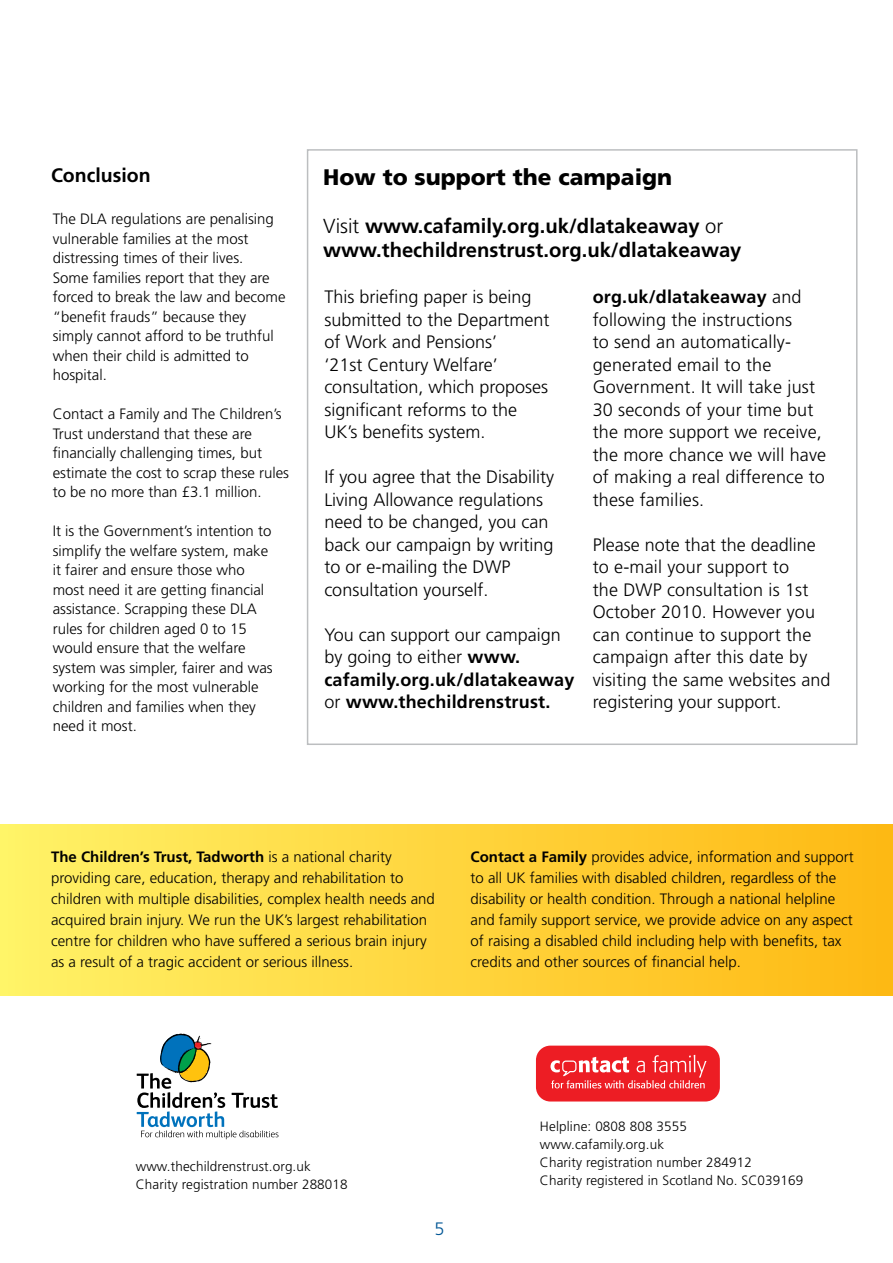
<style>
.page{position:relative;width:893px;height:1263px;background:#fff}
.page>*{position:absolute;margin:0;border:0;box-sizing:border-box;transform-origin:0 0}
.t1{font:900 22.5px "Frutiger";color:#000}
.t2{font:700 20.25px/24px "Frutiger";color:#000}
.t3{font:700 19.5px "Frutiger";color:#000}
.t4{font:300 18px/22.5px "Frutiger";color:#000}
.t5{font:700 18px/22.5px "Frutiger";letter-spacing:.01em;color:#000}
.t6{font:300 18px "Frutiger";color:#005695}
.t7{font:300 15px/19.5px "Frutiger";color:#000}
.t8{font:300 13.5px/18px "Frutiger";letter-spacing:.01em;color:#000}
.s1{font-weight:300}
.s2{font-weight:700}
</style>
<div class="page">
<div style="left:0;top:825px;width:893px;height:170px;background:linear-gradient(to right,#fff368,#feb813)"></div>
<svg style="left:137px;top:1033px;width:141px;height:106px"></svg>
<div style="left:307px;top:149px;width:550px;height:596px;border:2px solid #bcbec0"></div>
<svg style="left:535px;top:1044px;width:186px;height:58px"></svg>
<div style="left:536px;top:1045px;width:184px;height:56px;background:#ed1d24;border-radius:14px"></div>
<svg style="left:550px;top:1055px;width:156px;height:33px"></svg>
<h3 class="t3" style="left:51px;top:164px;width:101px">Conclusion</h3>
<h1 class="t1" style="left:323px;top:163px;width:350px">How to support the campaign</h1>
<h2 class="t2" style="left:323px;top:214px;width:420px"><span class="s1">Visit</span> www.cafamily.org.uk/dlatakeaway <span class="s1">or </span>www.thechildrenstrust.org.uk/dlatakeaway</h2>
<p class="t7" style="left:53px;top:209px;width:234px">The DLA regulations are penalising vulnerable families at the most distressing times of their lives.<br>Some families report that they are forced to break the law and become “benefit frauds” because they simply cannot afford to be truthful when their child is admitted to hospital.</p>
<p class="t7" style="left:53px;top:404px;width:238px">Contact a Family and The Children’s Trust understand that these are financially challenging times, but estimate the cost to scrap these rules to be no more than £3.1 million.</p>
<p class="t7" style="left:53px;top:521px;width:222px">It is the Government’s intention to simplify the welfare system, make it fairer and ensure those who most need it are getting financial assistance. Scrapping these DLA rules for children aged 0 to 15 would ensure that the welfare system was simpler, fairer and was working for the most vulnerable children and families when they need it most.</p>
<p class="t4" style="left:324px;top:286px;width:227px">This briefing paper is being submitted to the Department of Work and Pensions’<br>‘21st Century Welfare’ consultation, which proposes significant reforms to the<br>UK’s benefits system.</p>
<p class="t4" style="left:324px;top:466px;width:231px">If you agree that the Disability<br>Living Allowance regulations need to be changed, you can back our campaign by writing to or e-mailing the DWP consultation yourself.</p>
<p class="t5" style="left:324px;top:623px;width:252px"><span class="s1">You can support our campaign by going to either</span> www. cafamily.org.uk/dlatakeaway <span class="s1">or</span> www.thechildrenstrust.</p>
<p class="t4" style="left:593px;top:286px;width:235px"><span class="s2">org.uk/dlatakeaway</span> and following the instructions<br>to send an automatically&shy;generated email to the<br>Government. It will take just<br>30 seconds of your time but the more support we receive, the more chance we will have of making a real difference to these families.</p>
<p class="t4" style="left:593px;top:533px;width:239px">Please note that the deadline to e-mail your support to<br>the DWP consultation is 1st<br>October 2010. However you can continue to support the campaign after this date by visiting the same websites and registering your support.</p>
<p class="t7" style="left:51px;top:846px;width:385px;line-height:21px"><span class="s2">The Children’s Trust, Tadworth</span> is a national charity providing care, education, therapy and rehabilitation to children with multiple disabilities, complex health needs and acquired brain injury. We run the UK’s largest rehabilitation centre for children who have suffered a serious brain injury as a result of a tragic accident or serious illness.</p>
<p class="t7" style="left:471px;top:846px;width:385px;line-height:21px"><span class="s2">Contact a Family</span> provides advice, information and support to all UK families with disabled children, regardless of the disability or health condition. Through a national helpline and family support service, we provide advice on any aspect of raising a disabled child including help with benefits, tax credits and other sources of financial help.</p>
<p class="t8" style="left:136px;top:1157px;width:214px">www.thechildrenstrust.org.uk<br>Charity registration number 288018</p>
<p class="t6" style="left:435px;top:1219px;width:12px">5</p>
<p class="t8" style="left:540px;top:1117px;width:265px">Helpline: 0808 808 3555 www.cafamily.org.uk<br>Charity registration number 284912<br>Charity registered in Scotland No. SC039169</p>
</div>
